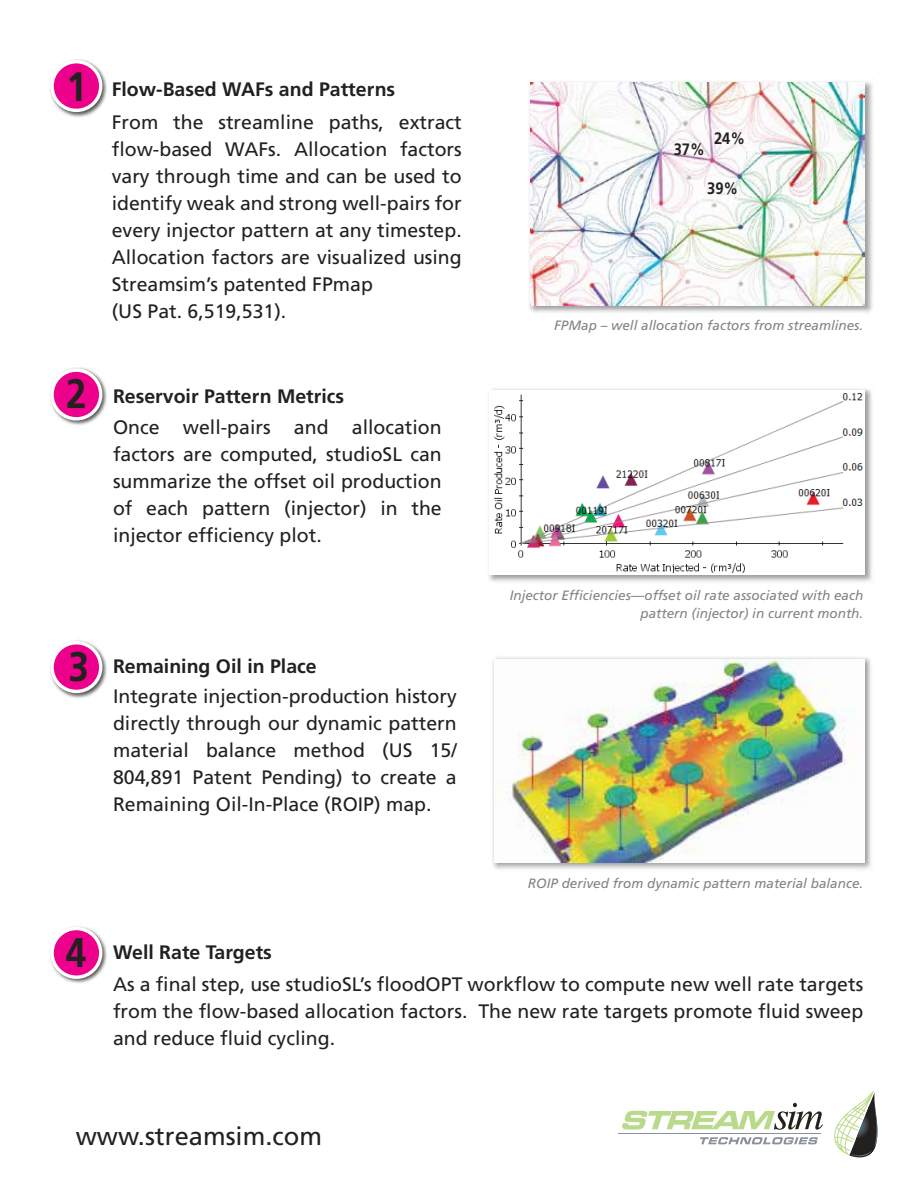
<style>
.page{position:relative;width:918px;height:1188px;background:#fff}
.page>*{position:absolute;margin:0;border:0;box-sizing:border-box;transform-origin:0 0}
.t1{font:700 41.1px "Frutiger";color:#232020;scale:.89 1}
.t2{font:25.5px "Frutiger";color:#232020}
.t3{font:19.5px/27px "Frutiger";color:#232020;text-align:justify}
.t4{font:700 19.5px "Frutiger";color:#232020}
.t5{font:700 16.5px "Frutiger";color:#232020;scale:.89 1}
.t6{font:italic 13.5px/18px "Frutiger";color:#828384;text-align:right}
</style>
<div class="page">
<svg style="left:700px;top:1137px;width:118px;height:7px"></svg>
<hr style="left:618px;top:1133px;width:203px;height:1px;background:#8b909e">
<svg style="left:834px;top:1091px;width:44px;height:67px"></svg>
<svg style="left:622px;top:1103px;width:201px;height:27px"></svg>
<img style="left:529px;top:81px;width:344px;height:232px">
<img style="left:530px;top:83px;width:335px;height:222px">
<img style="left:488px;top:388px;width:384px;height:194px">
<img style="left:490px;top:390px;width:375px;height:185px">
<img style="left:50px;top:59px;width:57px;height:58px">
<div style="left:52px;top:62px;width:49px;height:48px;background:#ec008c;border-radius:50%"></div>
<div style="left:50px;top:60px;width:52px;height:52px;border:3px solid #fff;border-radius:50%"></div>
<img style="left:50px;top:367px;width:57px;height:58px">
<div style="left:52px;top:370px;width:49px;height:49px;background:#ec008c;border-radius:50%"></div>
<div style="left:50px;top:368px;width:52px;height:53px;border:3px solid #fff;border-radius:50%"></div>
<img style="left:50px;top:640px;width:57px;height:58px">
<div style="left:52px;top:643px;width:49px;height:48px;background:#ec008c;border-radius:50%"></div>
<div style="left:50px;top:641px;width:52px;height:52px;border:3px solid #fff;border-radius:50%"></div>
<img style="left:50px;top:926px;width:57px;height:57px">
<div style="left:52px;top:929px;width:49px;height:48px;background:#ec008c;border-radius:50%"></div>
<div style="left:50px;top:927px;width:52px;height:52px;border:3px solid #fff;border-radius:50%"></div>
<img style="left:492px;top:657px;width:379px;height:213px">
<img style="left:495px;top:660px;width:369px;height:202px">
<h1 class="t1" style="left:67px;top:63px;width:24px">1</h1>
<h1 class="t1" style="left:66px;top:370px;width:24px">2</h1>
<h1 class="t1" style="left:69px;top:642px;width:24px">3</h1>
<h1 class="t1" style="left:66px;top:928px;width:24px">4</h1>
<p class="t4" style="left:112px;top:78px;width:285px">Flow-Based WAFs and Patterns</p>
<p class="t3" style="left:112px;top:109px;width:352px;text-align:left">From the streamline paths, extract flow-based WAFs. Allocation factors vary through time and can be used to identify weak and strong well-pairs for every injector pattern at any timestep.<br>Allocation factors are visualized using Streamsim’s patented FPmap<br>(US Pat. 6,519,531).</p>
<p class="t4" style="left:113px;top:384px;width:233px">Reservoir Pattern Metrics</p>
<p class="t3" style="left:113px;top:413px;width:330px">Once well-pairs and allocation factors are computed, studioSL can summarize the offset oil production of each pattern (injector) in the injector efficiency plot.</p>
<p class="t4" style="left:113px;top:655px;width:205px">Remaining Oil in Place</p>
<p class="t3" style="left:113px;top:683px;width:345px">Integrate injection-production history directly through our dynamic pattern material balance method (US 15/ 804,891 Patent Pending) to create a Remaining Oil-In-Place (ROIP) map.</p>
<p class="t4" style="left:113px;top:941px;width:160px">Well Rate Targets</p>
<p class="t5" style="left:674px;top:140px;width:36px">37%</p>
<p class="t5" style="left:714px;top:129px;width:36px">24%</p>
<p class="t5" style="left:707px;top:178px;width:36px">39%</p>
<p class="t6" style="left:554px;top:316px;width:311px">FPMap – well allocation factors from streamlines.</p>
<p class="t6" style="left:510px;top:587px;width:355px">Injector Efficiencies—offset oil rate associated with each pattern (injector) in current month.</p>
<p class="t6" style="left:528px;top:874px;width:337px">ROIP derived from dynamic pattern material balance.</p>
<p class="t3" style="left:113px;top:971px;width:752px">As a final step, use studioSL’s floodOPT workflow to compute new well rate targets from the flow-based allocation factors. The new rate targets promote fluid sweep and reduce fluid cycling.</p>
<h2 class="t2" style="left:76px;top:1121px;width:248px">www.streamsim.com</h2>
</div>
